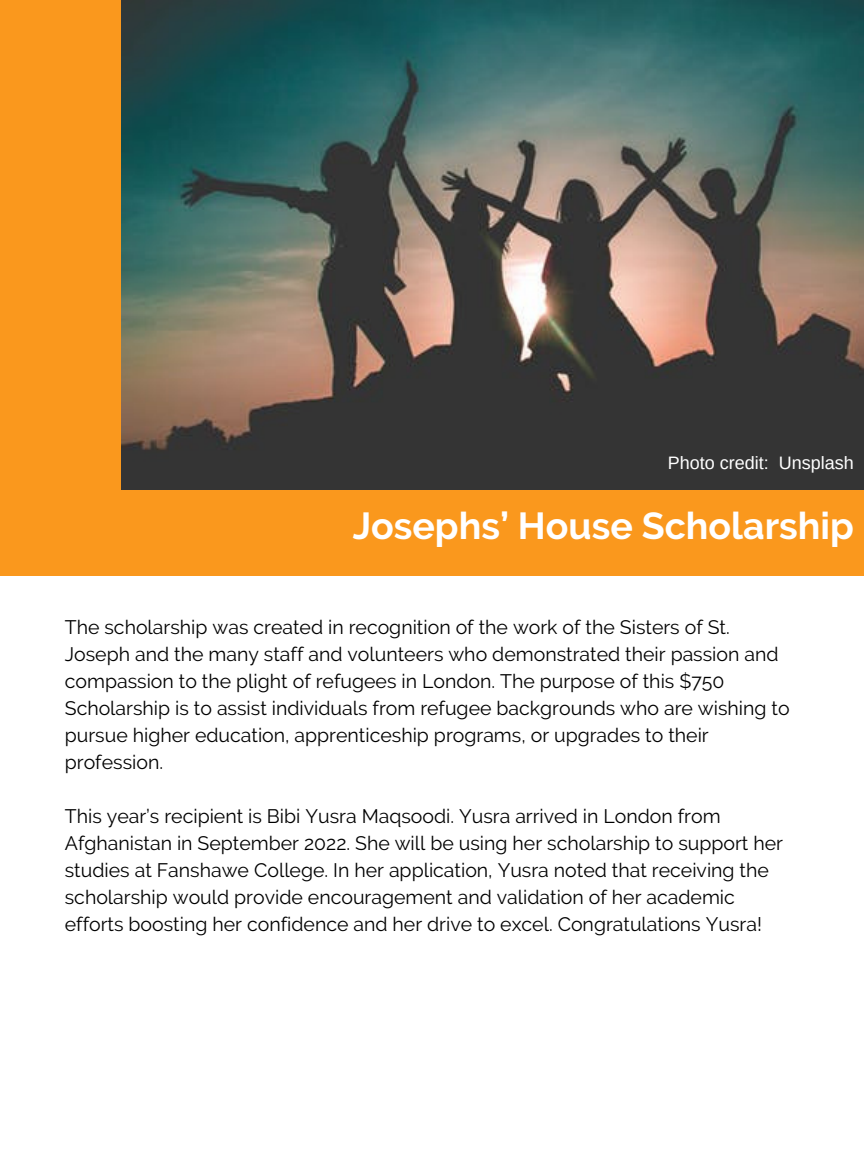
<style>
.page{position:relative;width:864px;height:1152px;background:#fff}
.page>*{position:absolute;margin:0;border:0;box-sizing:border-box;transform-origin:0 0}
.t1{font:700 37.5px "Raleway";color:#fff}
.t2{font:19.5px/27px "Raleway";color:#000}
.t3{font:18px "Arimo";color:#fff}
</style>
<div class="page">
<div style="left:0;top:0;width:864px;height:576px;background:#fa981d"></div>
<img style="left:122px;top:0;width:742px;height:489px">
<p class="t3" style="left:668px;top:453px;width:188px">Photo credit: Unsplash</p>
<p class="t1" style="left:353px;top:503px;width:503px">Josephs’ House Scholarship</p>
<p class="t2" style="left:65px;top:614px;width:726px">The scholarship was created in recognition of the work of the Sisters of St.<br>Joseph and the many staff and volunteers who demonstrated their passion and compassion to the plight of refugees in London. The purpose of this $750<br>Scholarship is to assist individuals from refugee backgrounds who are wishing to pursue higher education, apprenticeship programs, or upgrades to their profession.</p>
<p class="t2" style="left:65px;top:803px;width:720px">This year’s recipient is Bibi Yusra Maqsoodi. Yusra arrived in London from Afghanistan in September 2022. She will be using her scholarship to support her studies at Fanshawe College. In her application, Yusra noted that receiving the scholarship would provide encouragement and validation of her academic efforts boosting her confidence and her drive to excel. Congratulations Yusra!</p>
</div>
